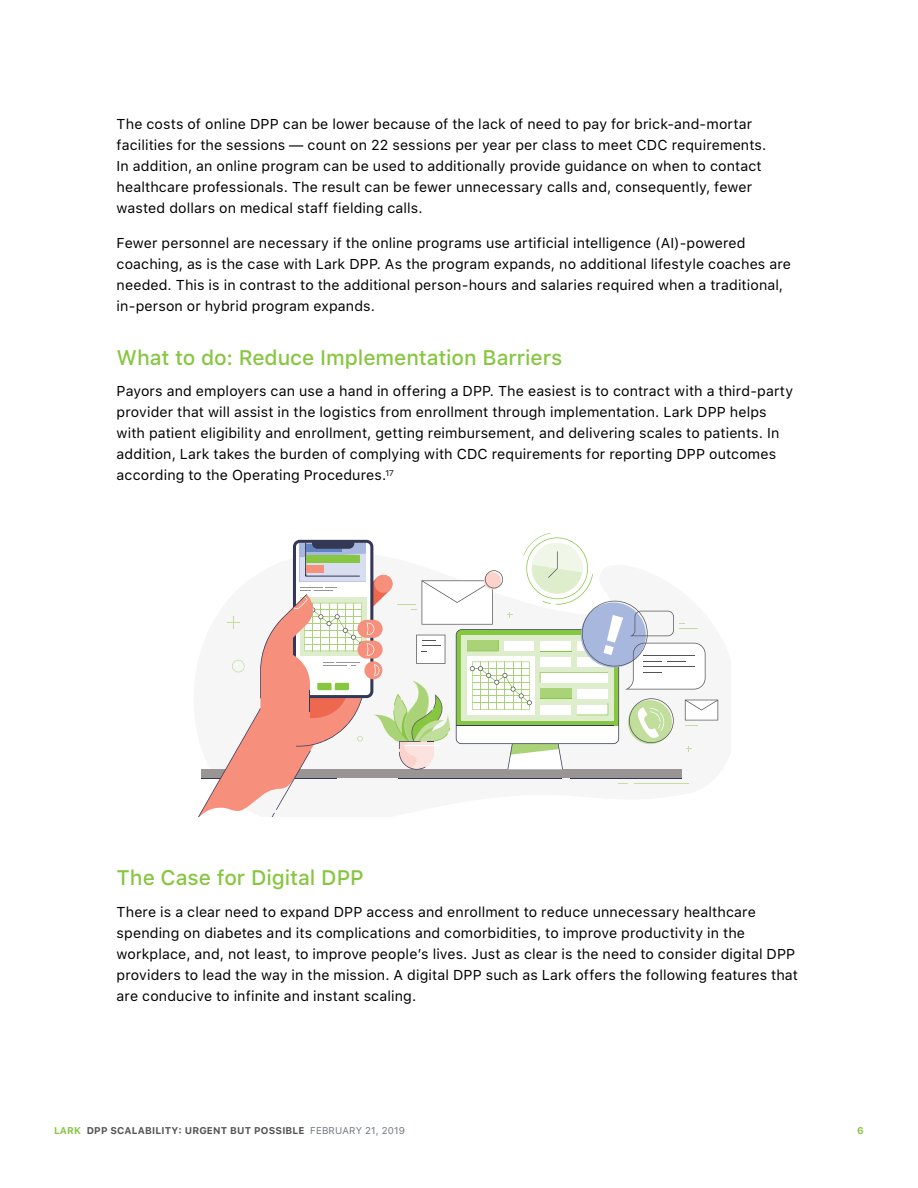
<style>
.page{position:relative;width:918px;height:1188px;background:#fff}
.page>*{position:absolute;margin:0;border:0;box-sizing:border-box;transform-origin:0 0}
.t1{font:500 21px "SF Pro Text";letter-spacing:-.005em;color:#87c640}
.t2{font:14.25px/21px "SF Pro Text";letter-spacing:.01em;color:#000}
.t3{font:700 9.75px "SF Pro Text";letter-spacing:.02em;color:#535353}
.t4{font:700 9.75px "SF Pro Text";color:#87c640}
.s1{color:#87c640}
.s2{font-weight:400;color:#6f767f}
</style>
<div class="page">
<svg style="left:198px;top:533px;width:520px;height:283px"></svg>
<p class="t2" style="left:117px;top:114px;width:651px">The costs of online DPP can be lower because of the lack of need to pay for brick-and-mortar facilities for the sessions — count on 22 sessions per year per class to meet CDC requirements.<br>In addition, an online program can be used to additionally provide guidance on when to contact healthcare professionals. The result can be fewer unnecessary calls and, consequently, fewer wasted dollars on medical staff fielding calls.</p>
<p class="t2" style="left:117px;top:233px;width:676px">Fewer personnel are necessary if the online programs use artificial intelligence (AI)-powered coaching, as is the case with Lark DPP. As the program expands, no additional lifestyle coaches are needed. This is in contrast to the additional person-hours and salaries required when a traditional, in-person or hybrid program expands.</p>
<h1 class="t1" style="left:117px;top:342px;width:447px">What to do: Reduce Implementation Barriers</h1>
<p class="t2" style="left:117px;top:381px;width:678px">Payors and employers can use a hand in offering a DPP. The easiest is to contract with a third-party provider that will assist in the logistics from enrollment through implementation. Lark DPP helps with patient eligibility and enrollment, getting reimbursement, and delivering scales to patients. In addition, Lark takes the burden of complying with CDC requirements for reporting DPP outcomes according to the Operating Procedures.<sup>17</sup></p>
<h1 class="t1" style="left:117px;top:863px;width:249px">The Case for Digital DPP</h1>
<p class="t2" style="left:117px;top:902px;width:683px">There is a clear need to expand DPP access and enrollment to reduce unnecessary healthcare spending on diabetes and its complications and comorbidities, to improve productivity in the workplace, and, not least, to improve people’s lives. Just as clear is the need to consider digital DPP providers to lead the way in the mission. A digital DPP such as Lark offers the following features that are conducive to infinite and instant scaling.</p>
<p class="t3" style="left:54px;top:1125px;width:353px"><span class="s1">LARK</span> DPP SCALABILITY: URGENT BUT POSSIBLE <span class="s2">February 21, 2019</span></p>
<p class="t4" style="left:857px;top:1125px;width:8px">6</p>
</div>
